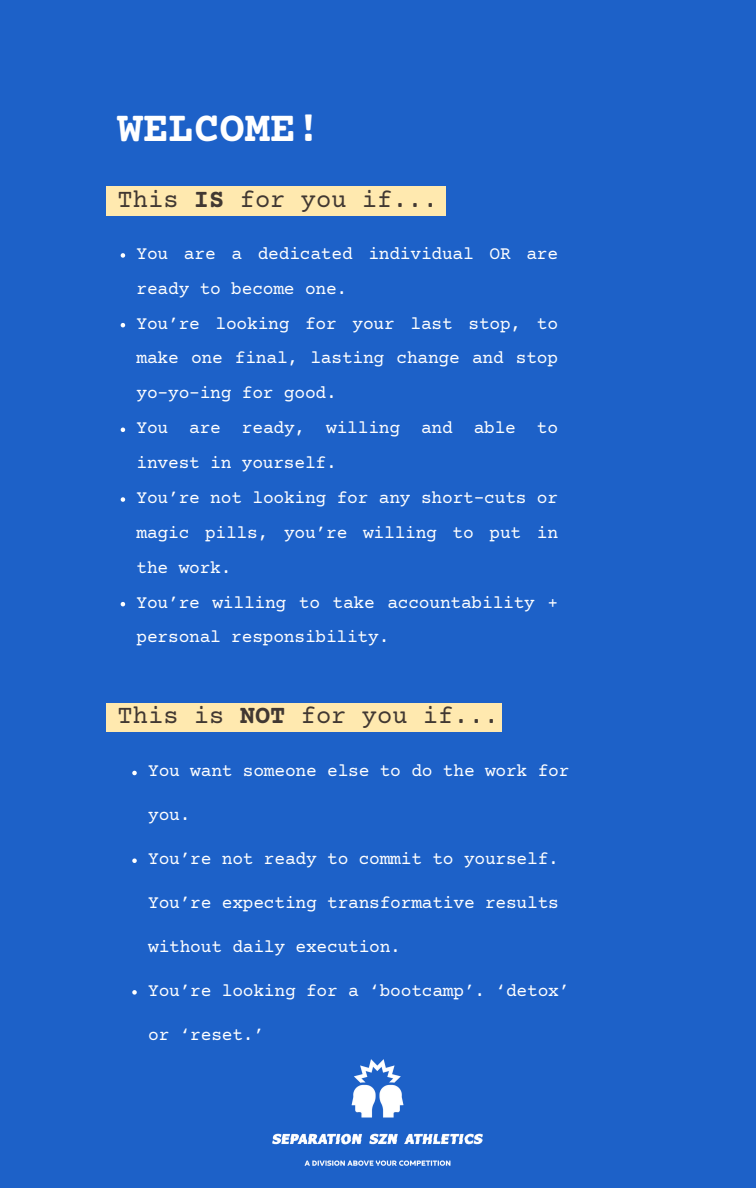
<style>
.page{position:relative;width:756px;height:1188px;background:#1d61c8}
.page>*{position:absolute;margin:0;border:0;box-sizing:border-box;transform-origin:0 0}
.t1{font:700 42.45px "Courier Prime";color:#fff}
.t2{font:25.5px "Courier Prime";color:#413832}
.t3{font:18px/34.8px "Courier Prime";letter-spacing:-.015em;color:#fff}
.s1{font-weight:700}
</style>
<div class="page">
<div style="left:106px;top:703px;width:395px;height:28px;background:#ffe9af"></div>
<div style="left:106px;top:187px;width:339px;height:29px;background:#ffe9af"></div>
<svg style="left:121px;top:253px;width:4px;height:5px"></svg>
<svg style="left:121px;top:323px;width:4px;height:4px"></svg>
<svg style="left:121px;top:428px;width:4px;height:4px"></svg>
<svg style="left:121px;top:497px;width:4px;height:5px"></svg>
<svg style="left:121px;top:602px;width:4px;height:4px"></svg>
<svg style="left:132px;top:771px;width:5px;height:4px"></svg>
<svg style="left:132px;top:858px;width:5px;height:5px"></svg>
<svg style="left:132px;top:990px;width:5px;height:5px"></svg>
<img style="left:272px;top:1059px;width:211px;height:107px">
<h1 class="t1" style="left:118px;top:108px;width:205px">WELCOME!</h1>
<h2 class="t2" style="left:118px;top:187px;width:322px">This <span class="s1">IS</span> for you if...</h2>
<p class="t3" style="left:137px;top:237px;width:423px">You are a dedicated individual OR are ready to become one.<br>You’re looking for your last stop, to make one final, lasting change and stop yo-yo-ing for good.</p>
<p class="t3" style="left:137px;top:412px;width:423px">You are ready, willing and able to invest in yourself.</p>
<p class="t3" style="left:137px;top:482px;width:423px;text-align:justify">You’re not looking for any short-cuts or magic pills, you’re willing to put in the work.</p>
<p class="t3" style="left:137px;top:586px;width:423px">You’re willing to take accountability + personal responsibility.</p>
<h2 class="t2" style="left:118px;top:703px;width:383px">This is <span class="s1">NOT</span> for you if...</h2>
<p class="t3" style="left:148px;top:755px;width:423px">You want someone else to do the work for</p>
<p class="t3" style="left:148px;top:799px;width:44px">you.</p>
<p class="t3" style="left:148px;top:843px;width:412px">You’re not ready to commit to yourself.</p>
<p class="t3" style="left:148px;top:887px;width:412px">You’re expecting transformative results</p>
<p class="t3" style="left:148px;top:931px;width:254px">without daily execution.</p>
<p class="t3" style="left:148px;top:974px;width:423px">You’re looking for a ‘bootcamp’. ‘detox’</p>
<p class="t3" style="left:148px;top:1018px;width:118px">or ‘reset.’</p>
</div>
